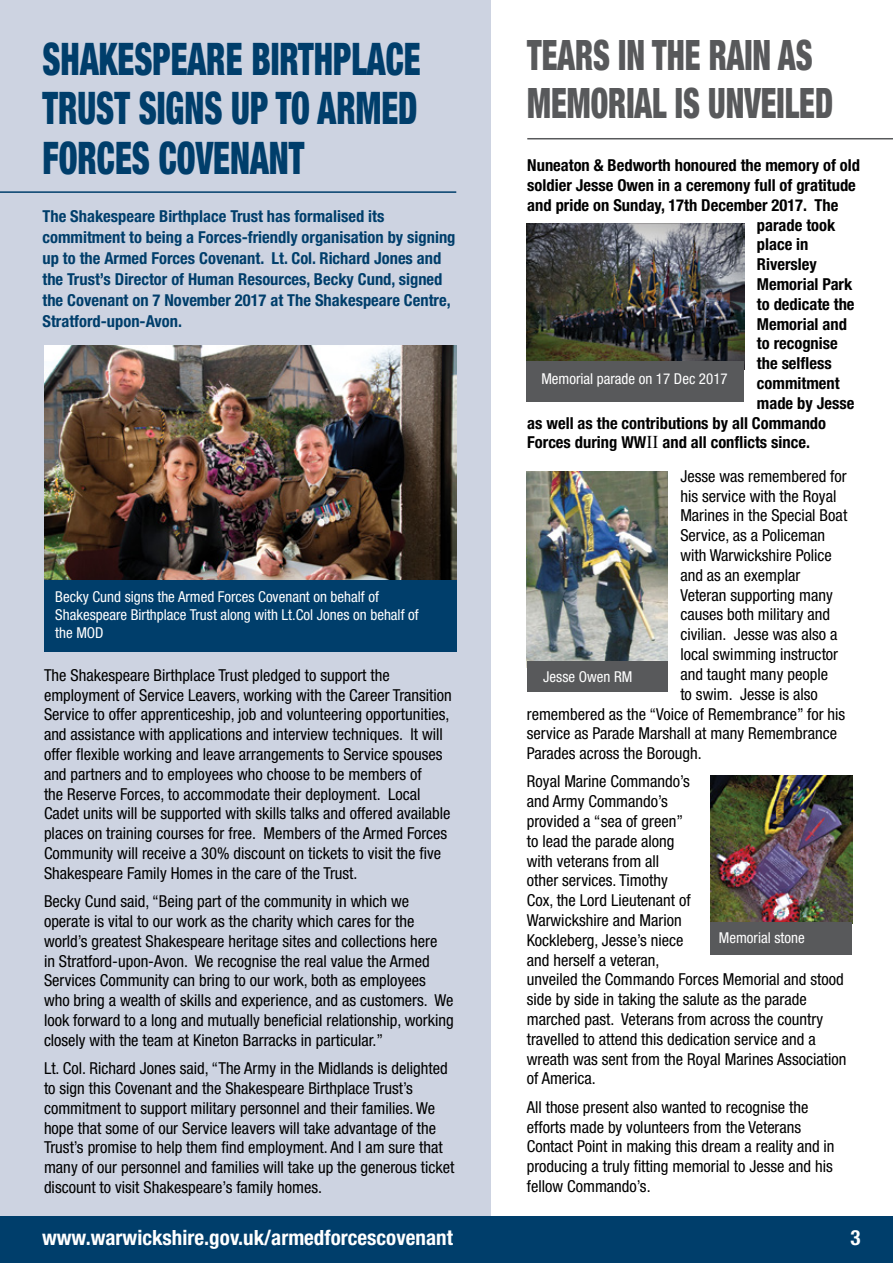
<style>
.page{position:relative;width:893px;height:1263px;background:#fff}
.page>*{position:absolute;margin:0;border:0;box-sizing:border-box;transform-origin:0 0}
.t1{font:900 condensed 45px/49.5px "Helvetica Neue LT Std";color:#003e6b;text-align:justify;scale:.75 1}
.t2{font:900 condensed 42px/48px "Helvetica Neue LT Std";color:#58595b;scale:.75 1}
.t3{font:700 condensed 21px "Helvetica Neue LT Std";color:#fff}
.t4{font:condensed 16.5px/19.8px "Helvetica Neue LT Std";color:#000}
.t5{font:700 condensed 16.5px "Helvetica Neue LT Std";color:#000}
.t6{font:700 condensed 16.5px/21px "Helvetica Neue LT Std";color:#003e6b}
.t7{font:condensed 15px/18px "Helvetica Neue LT Std";color:#fff}
.s1{font-family:"Times New Roman";font-weight:400;font-stretch:normal;font-size:18px}
</style>
<div class="page">
<div style="left:0;top:0;width:490px;height:1229px;background:#cdd3e1"></div>
<div style="left:0;top:1217px;width:893px;height:46px;background:#003e6b"></div>
<hr style="left:0;top:191px;width:456px;height:2px;background:#003e6b">
<img style="left:44px;top:346px;width:412px;height:234px">
<div style="left:44px;top:580px;width:412px;height:71px;background:#003e6b"></div>
<img style="left:527px;top:472px;width:141px;height:189px">
<div style="left:527px;top:661px;width:141px;height:31px;background:#58595b"></div>
<hr style="left:527px;top:138px;width:366px;height:1px;background:#58595b">
<img style="left:527px;top:223px;width:217px;height:138px">
<div style="left:527px;top:361px;width:217px;height:40px;background:#58595b"></div>
<img style="left:710px;top:776px;width:142px;height:146px">
<div style="left:710px;top:922px;width:142px;height:33px;background:#58595b"></div>
<h1 class="t1" style="left:43px;top:33px;width:506px">SHAKESPEARE BIRTHPLACE TRUST SIGNS UP TO ARMED FORCES COVENANT</h1>
<p class="t6" style="left:43px;top:206px;width:414px">The Shakespeare Birthplace Trust has formalised its commitment to being a Forces-friendly organisation by signing up to the Armed Forces Covenant. Lt. Col. Richard Jones and the Trust’s Director of Human Resources, Becky Cund, signed the Covenant on 7 November 2017 at The Shakespeare Centre, Stratford-upon-Avon.</p>
<p class="t7" style="left:55px;top:587px;width:365px">Becky Cund signs the Armed Forces Covenant on behalf of<br>Shakespeare Birthplace Trust along with Lt.Col Jones on behalf of the MOD</p>
<p class="t4" style="left:44px;top:665px;width:409px">The Shakespeare Birthplace Trust pledged to support the employment of Service Leavers, working with the Career Transition Service to offer apprenticeship, job and volunteering opportunities, and assistance with applications and interview techniques. It will offer flexible working and leave arrangements to Service spouses and partners and to employees who choose to be members of<br>the Reserve Forces, to accommodate their deployment. Local Cadet units will be supported with skills talks and offered available places on training courses for free. Members of the Armed Forces Community will receive a 30% discount on tickets to visit the five Shakespeare Family Homes in the care of the Trust.</p>
<p class="t4" style="left:44px;top:891px;width:411px">Becky Cund said, “Being part of the community in which we operate is vital to our work as the charity which cares for the world’s greatest Shakespeare heritage sites and collections here<br>in Stratford-upon-Avon. We recognise the real value the Armed Services Community can bring to our work, both as employees who bring a wealth of skills and experience, and as customers. We look forward to a long and mutually beneficial relationship, working closely with the team at Kineton Barracks in particular.”</p>
<p class="t4" style="left:44px;top:1058px;width:412px">Lt. Col. Richard Jones said, “The Army in the Midlands is delighted to sign this Covenant and the Shakespeare Birthplace Trust’s commitment to support military personnel and their families. We hope that some of our Service leavers will take advantage of the Trust’s promise to help them find employment. And I am sure that many of our personnel and families will take up the generous ticket discount to visit Shakespeare’s family homes.</p>
<h2 class="t2" style="left:527px;top:30px;width:409px">TEARS IN THE RAIN AS<br>MEMORIAL IS UNVEILED</h2>
<p class="t5" style="left:527px;top:155px;width:334px">Nuneaton &amp; Bedworth honoured the memory of old</p>
<p class="t5" style="left:527px;top:175px;width:330px">soldier Jesse Owen in a ceremony full of gratitude</p>
<p class="t5" style="left:527px;top:195px;width:312px">and pride on Sunday, 17th December 2017. The</p>
<p class="t5" style="left:757px;top:215px;width:80px">parade took</p>
<p class="t5" style="left:757px;top:234px;width:53px">place in</p>
<p class="t5" style="left:757px;top:254px;width:61px">Riversley</p>
<p class="t5" style="left:757px;top:274px;width:97px">Memorial Park</p>
<p class="t5" style="left:757px;top:294px;width:99px">to dedicate the</p>
<p class="t5" style="left:757px;top:314px;width:92px">Memorial and</p>
<p class="t5" style="left:757px;top:333px;width:82px">to recognise</p>
<p class="t5" style="left:757px;top:353px;width:76px">the selfless</p>
<p class="t5" style="left:757px;top:373px;width:84px">commitment</p>
<p class="t5" style="left:757px;top:393px;width:99px">made by Jesse</p>
<p class="t5" style="left:527px;top:413px;width:300px">as well as the contributions by all Commando</p>
<p class="t5" style="left:527px;top:432px;width:284px">Forces during WW<span class="s1">II</span> and all conflicts since.</p>
<p class="t7" style="left:541px;top:370px;width:188px">Memorial parade on 17 Dec 2017</p>
<p class="t4" style="left:680px;top:466px;width:168px">Jesse was remembered for</p>
<p class="t4" style="left:680px;top:486px;width:158px">his service with the Royal</p>
<p class="t4" style="left:680px;top:506px;width:168px">Marines in the Special Boat</p>
<p class="t4" style="left:680px;top:525px;width:146px">Service, as a Policeman</p>
<p class="t4" style="left:680px;top:545px;width:153px">with Warwickshire Police</p>
<p class="t4" style="left:680px;top:565px;width:121px">and as an exemplar</p>
<p class="t4" style="left:680px;top:585px;width:154px">Veteran supporting many</p>
<p class="t4" style="left:680px;top:605px;width:151px">causes both military and</p>
<p class="t4" style="left:680px;top:624px;width:159px">civilian. Jesse was also a</p>
<p class="t4" style="left:680px;top:644px;width:159px">local swimming instructor</p>
<p class="t4" style="left:680px;top:664px;width:149px">and taught many people</p>
<p class="t4" style="left:680px;top:684px;width:139px">to swim. Jesse is also</p>
<p class="t4" style="left:527px;top:704px;width:320px">remembered as the “Voice of Remembrance” for his</p>
<p class="t4" style="left:527px;top:723px;width:312px">service as Parade Marshall at many Remembrance</p>
<p class="t4" style="left:527px;top:743px;width:176px">Parades across the Borough.</p>
<p class="t4" style="left:527px;top:771px;width:321px">Royal Marine Commando’s<br>and Army Commando’s<br>provided a “sea of green”<br>to lead the parade along<br>with veterans from all<br>other services. Timothy<br>Cox, the Lord Lieutenant of<br>Warwickshire and Marion<br>Kockleberg, Jesse’s niece<br>and herself a veteran,<br>unveiled the Commando Forces Memorial and stood side by side in taking the salute as the parade marched past. Veterans from across the country travelled to attend this dedication service and a wreath was sent from the Royal Marines Association of America.</p>
<p class="t4" style="left:527px;top:1097px;width:309px">All those present also wanted to recognise the efforts made by volunteers from the Veterans Contact Point in making this dream a reality and in producing a truly fitting memorial to Jesse and his fellow Commando’s.</p>
<p class="t7" style="left:543px;top:667px;width:91px">Jesse Owen RM</p>
<p class="t7" style="left:719px;top:929px;width:87px">Memorial stone</p>
<p class="t3" style="left:42px;top:1224px;width:412px">www.warwickshire.gov.uk/armedforcescovenant</p>
<p class="t3" style="left:851px;top:1224px;width:12px">3</p>
</div>
